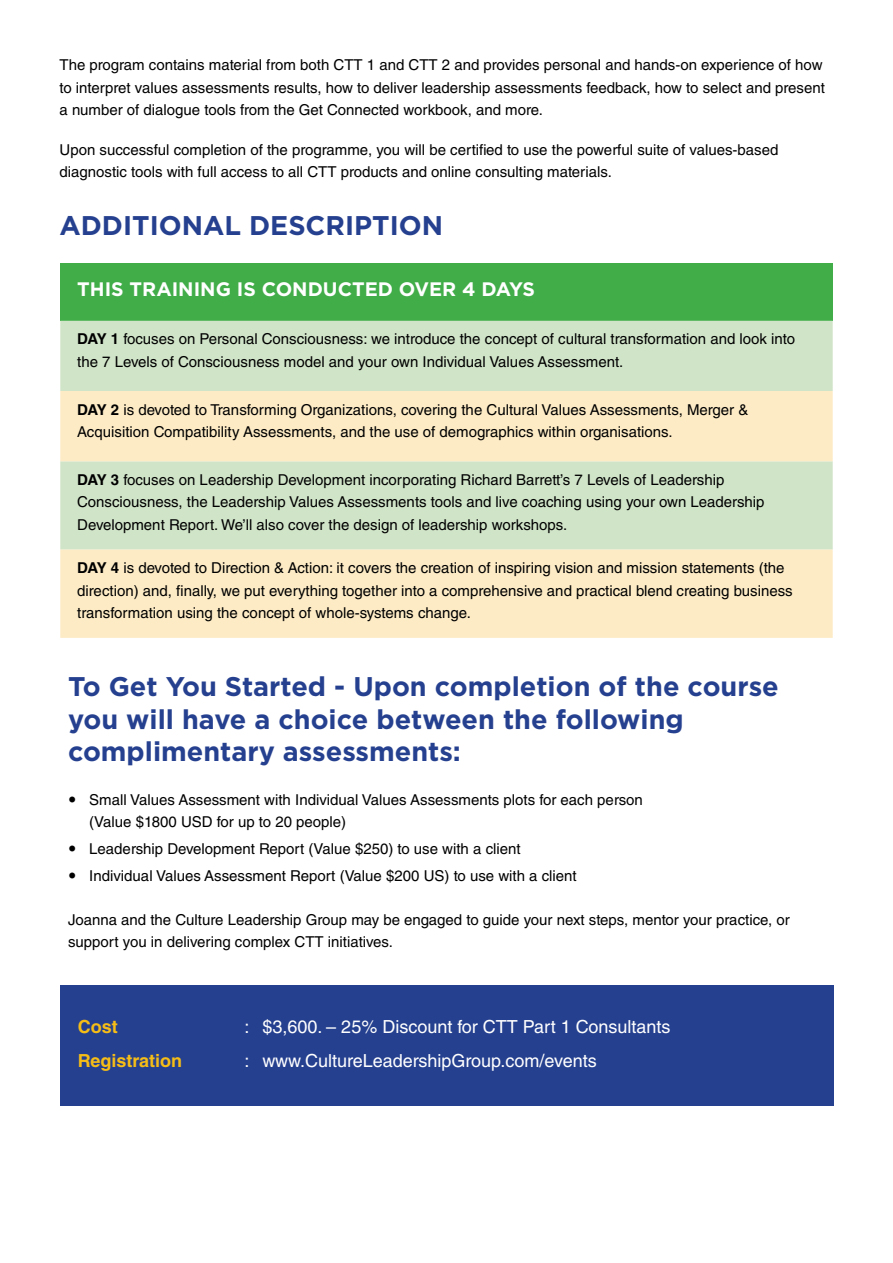
<style>
.page{position:relative;width:893px;height:1263px;background:#fff}
.page>*{position:absolute;margin:0;border:0;box-sizing:border-box;transform-origin:0 0}
.t1{font:700 27px/32.4px "Gotham";color:#25408f}
.t2{font:700 19.5px "Gotham";color:#fff}
.body{font:18px "Helvetica LT Std";color:#fff}
.body-2{font:700 18px "Helvetica LT Std";color:#f6bd17}
.table_body{font:15px/22.5px "Helvetica LT Std";color:#000}
.body-3{font:15px/22.5px "Helvetica LT Std";color:#000}
.s1{font-weight:700}
</style>
<div class="page">
<div style="left:60px;top:985px;width:773px;height:121px;background:#25408f"></div>
<div style="left:60px;top:264px;width:773px;height:57px;background:#41ad49"></div>
<div style="left:60px;top:321px;width:773px;height:70px;background:#d0e4c8"></div>
<svg style="left:60px;top:391px;width:773px;height:247px;background:#ede8c6"></svg>
<p class="body-3" style="left:60px;top:54px;width:767px">The program contains material from both CTT 1 and CTT 2 and provides personal and hands-on experience of how to interpret values assessments results, how to deliver leadership assessments feedback, how to select and present a number of dialogue tools from the Get Connected workbook, and more.</p>
<p class="body-3" style="left:60px;top:138px;width:720px">Upon successful completion of the programme, you will be certified to use the powerful suite of values-based diagnostic tools with full access to all CTT products and online consulting materials.</p>
<p class="t1" style="left:60px;top:209px;width:385px">ADDITIONAL DESCRIPTION</p>
<p class="t2" style="left:77px;top:276px;width:459px">THIS TRAINING IS CONDUCTED OVER 4 DAYS</p>
<p class="table_body" style="left:77px;top:328px;width:719px"><span class="s1">DAY 1</span> focuses on Personal Consciousness: we introduce the concept of cultural transformation and look into the 7 Levels of Consciousness model and your own Individual Values Assessment.</p>
<p class="table_body" style="left:77px;top:398px;width:673px"><span class="s1">DAY 2</span> is devoted to Transforming Organizations, covering the Cultural Values Assessments, Merger &amp;<br>Acquisition Compatibility Assessments, and the use of demographics within organisations.</p>
<p class="table_body" style="left:77px;top:468px;width:689px"><span class="s1">DAY 3</span> focuses on Leadership Development incorporating Richard Barrett’s 7 Levels of Leadership<br>Consciousness, the Leadership Values Assessments tools and live coaching using your own Leadership<br>Development Report. We’ll also cover the design of leadership workshops.</p>
<p class="table_body" style="left:77px;top:557px;width:717px"><span class="s1">DAY 4</span> is devoted to Direction &amp; Action: it covers the creation of inspiring vision and mission statements (the direction) and, finally, we put everything together into a comprehensive and practical blend creating business transformation using the concept of whole-systems change.</p>
<p class="t1" style="left:68px;top:670px;width:712px">To Get You Started - Upon completion of the course you will have a choice between the following complimentary assessments:</p>
<p class="body-3" style="left:89px;top:788px;width:555px">Small Values Assessment with Individual Values Assessments plots for each person (Value $1800 USD for up to 20 people)</p>
<p class="body-3" style="left:89px;top:837px;width:433px">Leadership Development Report (Value $250) to use with a client</p>
<p class="body-3" style="left:89px;top:864px;width:489px">Individual Values Assessment Report (Value $200 US) to use with a client</p>
<p class="body-3" style="left:68px;top:908px;width:723px">Joanna and the Culture Leadership Group may be engaged to guide your next steps, mentor your practice, or support you in delivering complex CTT initiatives.</p>
<p class="body-2" style="left:78px;top:1016px;width:41px">Cost</p>
<p class="body" style="left:244px;top:1016px;width:428px">: $3,600. – 25% Discount for CTT Part 1 Consultants</p>
<p class="body-2" style="left:78px;top:1050px;width:106px">Registration</p>
<p class="body" style="left:244px;top:1050px;width:354px">: www.CultureLeadershipGroup.com/events</p>
</div>
